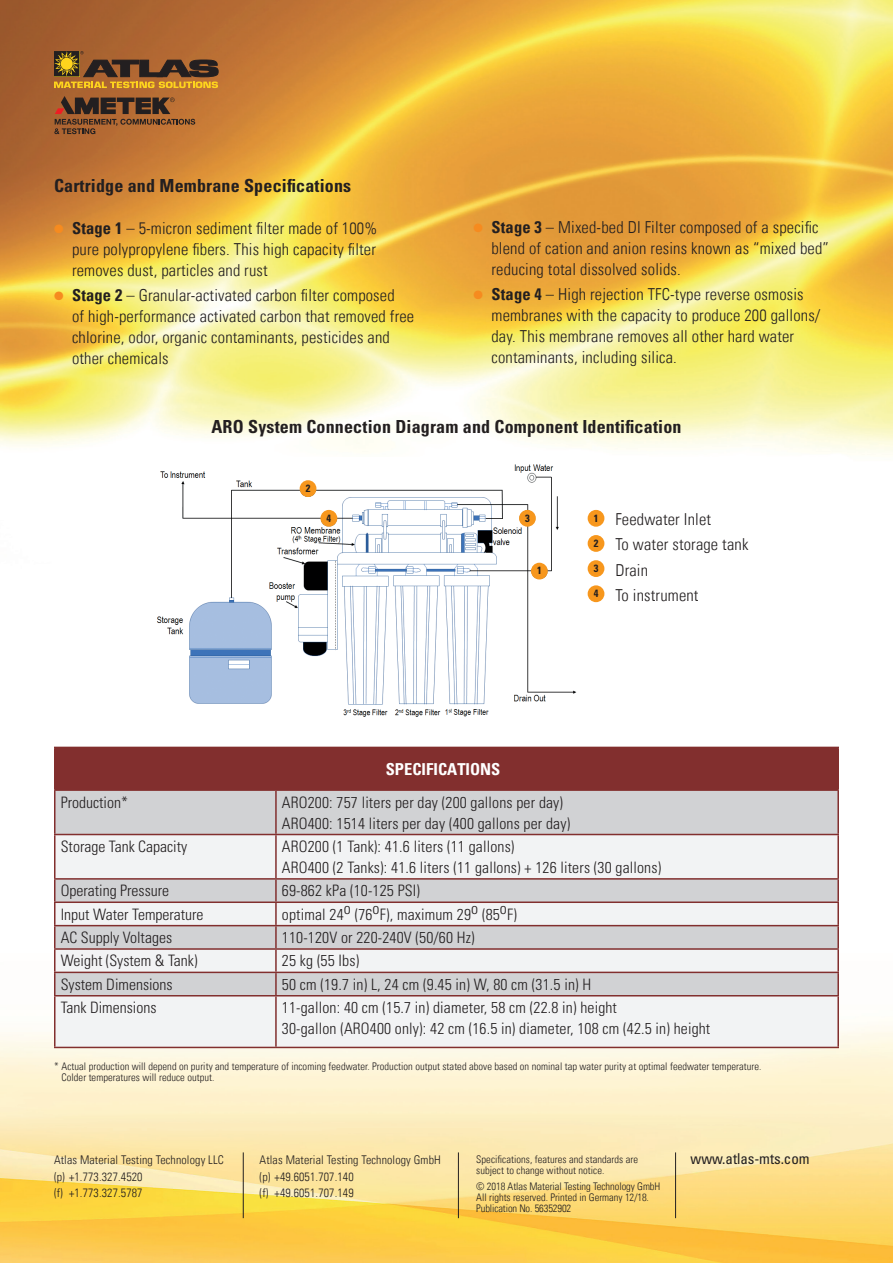
<style>
.page{position:relative;width:893px;height:1263px;background:#fff}
.page>*{position:absolute;margin:0;border:0;box-sizing:border-box;transform-origin:0 0}
.t1{font:700 condensed 18px "Univers LT Std";letter-spacing:.01em;color:#231f20}
.t2{font:300 condensed 16.5px/21px "Univers LT";letter-spacing:.01em;color:#231f20}
.t3{font:700 condensed 16.5px "Univers";color:#fff}
.t4{font:300 condensed 15.75px/21px "Univers";letter-spacing:.01em;color:#231f20}
.t5{font:condensed 15px "Univers";letter-spacing:-.005em;color:#231f20}
.t6{font:300 condensed 12px/16.5px "Univers LT";letter-spacing:.01em;color:#231f20}
.t7{font:300 condensed 10.5px/11.2px "Univers LT";letter-spacing:.005em;color:#231f20}
.t8{font:700 condensed 10.5px "Univers LT Std";color:#231f20}
.s1{color:#f68b1f}
.s2{font-family:"Univers";font-weight:700}
</style>
<div class="page">
<img style="left:0;top:0;width:893px;height:1263px">
<img style="left:135px;top:458px;width:449px;height:274px">
<div style="left:588px;top:510px;width:16px;height:17px;background:#f7971d;border-radius:50%"></div>
<div style="left:588px;top:585px;width:16px;height:17px;background:#f7971d;border-radius:50%"></div>
<div style="left:588px;top:560px;width:16px;height:17px;background:#f7971d;border-radius:50%"></div>
<div style="left:588px;top:535px;width:16px;height:17px;background:#f7971d;border-radius:50%"></div>
<hr style="left:243px;top:1152px;width:1px;height:66px;background:#231f20">
<hr style="left:458px;top:1152px;width:1px;height:66px;background:#231f20">
<hr style="left:675px;top:1152px;width:1px;height:66px;background:#231f20">
<svg style="left:54px;top:96px;width:141px;height:38px;background:#85522c"></svg>
<svg style="left:54px;top:51px;width:164px;height:37px;background:#8c5f28"></svg>
<svg style="left:56px;top:748px;width:781px;height:86px;background:#aa8182"></svg>
<div style="left:56px;top:835px;width:781px;height:212px;background:#f2f3f4"></div>
<svg style="left:56px;top:880px;width:781px;height:115px;fill:#d1d2d4"></svg>
<hr style="left:54px;top:791px;width:2px;height:43px;background:#822f2e">
<hr style="left:275px;top:791px;width:2px;height:43px;background:#822f2e">
<hr style="left:837px;top:791px;width:2px;height:43px;background:#822f2e">
<hr style="left:54px;top:834px;width:222px;height:1px;background:#822f2e">
<hr style="left:54px;top:835px;width:2px;height:43px;background:#822f2e">
<hr style="left:276px;top:834px;width:563px;height:1px;background:#822f2e">
<hr style="left:275px;top:835px;width:2px;height:43px;background:#822f2e">
<hr style="left:837px;top:835px;width:2px;height:43px;background:#822f2e">
<hr style="left:54px;top:878px;width:222px;height:2px;background:#822f2e">
<hr style="left:54px;top:880px;width:2px;height:21px;background:#822f2e">
<hr style="left:276px;top:878px;width:563px;height:2px;background:#822f2e">
<hr style="left:275px;top:880px;width:2px;height:21px;background:#822f2e">
<hr style="left:837px;top:880px;width:2px;height:21px;background:#822f2e">
<hr style="left:54px;top:901px;width:222px;height:2px;background:#822f2e">
<hr style="left:54px;top:903px;width:2px;height:22px;background:#822f2e">
<hr style="left:276px;top:901px;width:563px;height:2px;background:#822f2e">
<hr style="left:275px;top:903px;width:2px;height:22px;background:#822f2e">
<hr style="left:837px;top:903px;width:2px;height:22px;background:#822f2e">
<hr style="left:54px;top:925px;width:222px;height:1px;background:#822f2e">
<hr style="left:54px;top:926px;width:2px;height:22px;background:#822f2e">
<hr style="left:276px;top:925px;width:563px;height:1px;background:#822f2e">
<hr style="left:275px;top:926px;width:2px;height:22px;background:#822f2e">
<hr style="left:837px;top:926px;width:2px;height:22px;background:#822f2e">
<hr style="left:54px;top:948px;width:222px;height:2px;background:#822f2e">
<hr style="left:54px;top:950px;width:2px;height:22px;background:#822f2e">
<hr style="left:276px;top:948px;width:563px;height:2px;background:#822f2e">
<hr style="left:275px;top:950px;width:2px;height:22px;background:#822f2e">
<hr style="left:837px;top:950px;width:2px;height:22px;background:#822f2e">
<hr style="left:54px;top:972px;width:222px;height:1px;background:#822f2e">
<hr style="left:54px;top:973px;width:2px;height:22px;background:#822f2e">
<hr style="left:276px;top:972px;width:563px;height:1px;background:#822f2e">
<hr style="left:275px;top:973px;width:2px;height:22px;background:#822f2e">
<hr style="left:837px;top:973px;width:2px;height:22px;background:#822f2e">
<hr style="left:54px;top:995px;width:222px;height:1px;background:#822f2e">
<hr style="left:54px;top:996px;width:2px;height:51px;background:#822f2e">
<hr style="left:276px;top:995px;width:563px;height:1px;background:#822f2e">
<hr style="left:275px;top:996px;width:2px;height:51px;background:#822f2e">
<hr style="left:837px;top:996px;width:2px;height:51px;background:#822f2e">
<hr style="left:54px;top:1047px;width:222px;height:1px;background:#822f2e">
<hr style="left:276px;top:1047px;width:563px;height:1px;background:#822f2e">
<hr style="left:54px;top:747px;width:222px;height:1px;background:#822f2e">
<hr style="left:54px;top:748px;width:2px;height:41px;background:#822f2e">
<hr style="left:276px;top:747px;width:563px;height:1px;background:#822f2e">
<hr style="left:275px;top:748px;width:2px;height:41px;background:#822f2e">
<hr style="left:837px;top:748px;width:2px;height:41px;background:#822f2e">
<hr style="left:54px;top:789px;width:222px;height:2px;background:#822f2e">
<hr style="left:276px;top:789px;width:563px;height:2px;background:#822f2e">
<div style="left:300px;top:480px;width:16px;height:17px;background:#f7971d;border-radius:50%"></div>
<div style="left:531px;top:563px;width:17px;height:16px;background:#f7971d;border-radius:50%"></div>
<div style="left:519px;top:510px;width:17px;height:17px;background:#f7971d;border-radius:50%"></div>
<div style="left:320px;top:510px;width:17px;height:17px;background:#f7971d;border-radius:50%"></div>
<p class="t1" style="left:54px;top:174px;width:299px">Cartridge and Membrane Specifications</p>
<p class="t2" style="left:72px;top:217px;width:307px;text-align:justify;text-indent:-18px"><span class="s1">●</span> <span class="s2">Stage 1</span> – 5-micron sediment filter made of 100% pure polypropylene fibers. This high capacity filter removes dust, particles and rust</p>
<p class="t2" style="left:72px;top:285px;width:344px;text-indent:-18px"><span class="s1">●</span> <span class="s2">Stage 2</span> – Granular-activated carbon filter composed<br>of high-performance activated carbon that removed free chlorine, odor, organic contaminants, pesticides and other chemicals</p>
<p class="t2" style="left:491px;top:217px;width:339px;text-indent:-18px"><span class="s1">●</span> <span class="s2">Stage 3</span> – Mixed-bed DI Filter composed of a specific blend of cation and anion resins known as “mixed bed” reducing total dissolved solids.</p>
<p class="t2" style="left:491px;top:284px;width:330px;text-indent:-18px"><span class="s1">●</span> <span class="s2">Stage 4</span> – High rejection TFC-type reverse osmosis membranes with the capacity to produce 200 gallons/ day. This membrane removes all other hard water contaminants, including silica.</p>
<p class="t1" style="left:211px;top:416px;width:472px">ARO System Connection Diagram and Component Identification</p>
<p class="t8" style="left:306px;top:482px;width:6px">2</p>
<p class="t8" style="left:327px;top:511px;width:6px">4</p>
<p class="t8" style="left:525px;top:511px;width:6px">3</p>
<p class="t8" style="left:537px;top:564px;width:6px">1</p>
<p class="t8" style="left:594px;top:511px;width:6px">1</p>
<p class="t8" style="left:594px;top:537px;width:6px">2</p>
<p class="t8" style="left:594px;top:562px;width:6px">3</p>
<p class="t8" style="left:594px;top:587px;width:6px">4</p>
<p class="t2" style="left:615px;top:507px;width:135px;line-height:25.2px">Feedwater Inlet<br>To water storage tank<br>Drain<br>To instrument</p>
<p class="t3" style="left:386px;top:759px;width:116px">SPECIFICATIONS</p>
<p class="t4" style="left:61px;top:791px;width:69px">Production*</p>
<p class="t4" style="left:282px;top:791px;width:290px">ARO200: 757 liters per day (200 gallons per day)<br>ARO400: 1514 liters per day (400 gallons per day)</p>
<p class="t4" style="left:61px;top:836px;width:128px">Storage Tank Capacity</p>
<p class="t4" style="left:282px;top:836px;width:381px">ARO200 (1 Tank): 41.6 liters (11 gallons)<br>ARO400 (2 Tanks): 41.6 liters (11 gallons) + 126 liters (30 gallons)</p>
<p class="t4" style="left:61px;top:880px;width:110px">Operating Pressure</p>
<p class="t4" style="left:282px;top:880px;width:140px">69-862 kPa (10-125 PSI)</p>
<p class="t4" style="left:61px;top:903px;width:144px">Input Water Temperature</p>
<p class="t4" style="left:282px;top:903px;width:236px">optimal 24o (76oF), maximum 29o (85oF)</p>
<p class="t4" style="left:61px;top:927px;width:113px">AC Supply Voltages</p>
<p class="t4" style="left:282px;top:927px;width:194px">110-120V or 220-240V (50/60 Hz)</p>
<p class="t4" style="left:61px;top:950px;width:138px">Weight (System &amp; Tank)</p>
<p class="t4" style="left:282px;top:950px;width:79px">25 kg (55 Ibs)</p>
<p class="t4" style="left:61px;top:974px;width:113px">System Dimensions</p>
<p class="t4" style="left:282px;top:974px;width:311px">50 cm (19.7 in) L, 24 cm (9.45 in) W, 80 cm (31.5 in) H</p>
<p class="t4" style="left:61px;top:997px;width:97px">Tank Dimensions</p>
<p class="t4" style="left:282px;top:997px;width:430px">11-gallon: 40 cm (15.7 in) diameter, 58 cm (22.8 in) height<br>30-gallon (ARO400 only): 42 cm (16.5 in) diameter, 108 cm (42.5 in) height</p>
<p class="t7" style="left:61px;top:1061px;width:701px;text-indent:-7px">* Actual production will depend on purity and temperature of incoming feedwater. Production output stated above based on nominal tap water purity at optimal feedwater temperature.<br>Colder temperatures will reduce output.</p>
<p class="t6" style="left:54px;top:1151px;width:171px">Atlas Material Testing Technology LLC (p) +1.773.327.4520<br>(f) +1.773.327.5787</p>
<p class="t6" style="left:260px;top:1151px;width:183px">Atlas Material Testing Technology GmbH (p) +49.6051.707.140<br>(f) +49.6051.707.149</p>
<p class="t7" style="left:476px;top:1154px;width:163px">Specifications, features and standards are subject to change without notice.</p>
<p class="t7" style="left:476px;top:1181px;width:186px">© 2018 Atlas Material Testing Technology GmbH<br>All rights reserved. Printed in Germany 12/18.<br>Publication No. 56352902</p>
<p class="t5" style="left:691px;top:1149px;width:121px">www.atlas-mts.com</p>
</div>
